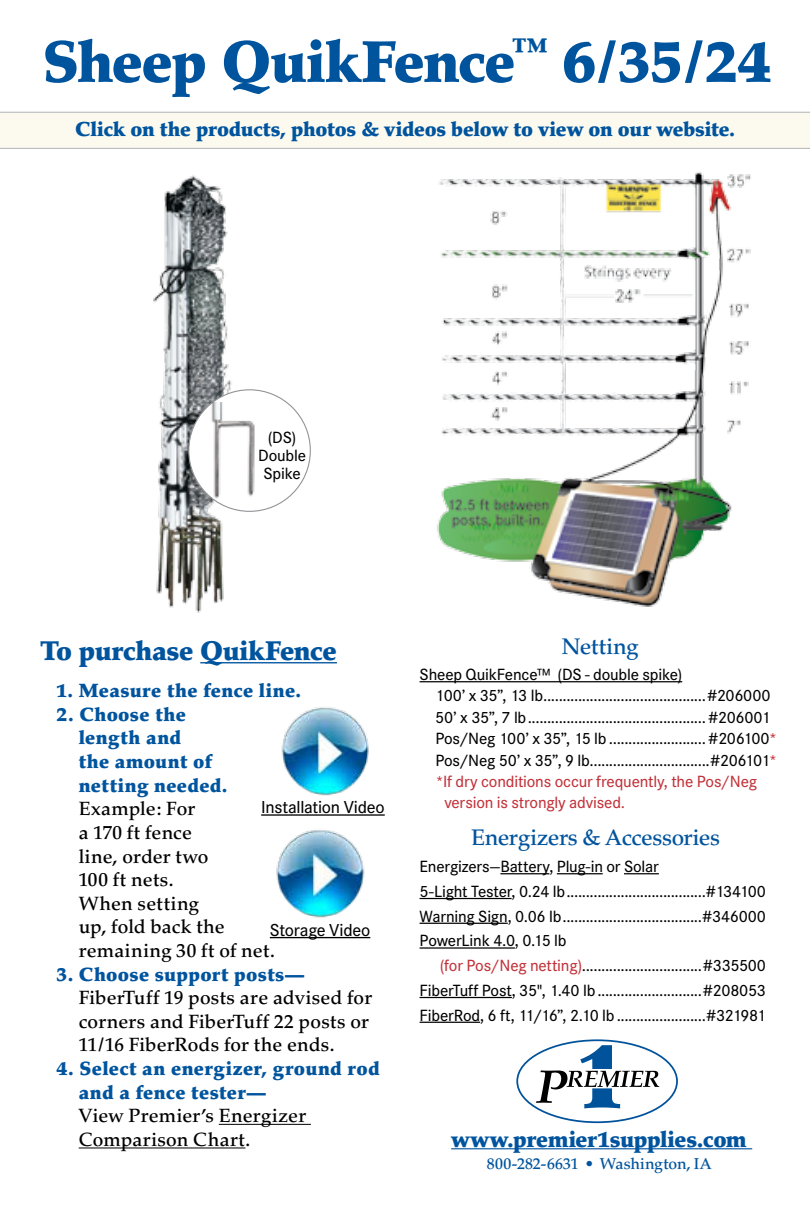
<style>
.page{position:relative;width:810px;height:1215px;background:#fff}
.page>*{position:absolute;margin:0;border:0;box-sizing:border-box;transform-origin:0 0}
.t1{font:900 58.5px "Palatino";letter-spacing:-.03em;color:#00549e}
.t2{font:900 27px "Palatino";letter-spacing:-.02em;color:#00549e}
.t3{font:500 22.5px "Palatino";letter-spacing:-.02em;color:#00549e}
.t4{font:900 22.5px "Palatino";letter-spacing:-.015em;color:#00549e}
.t5{font:900 20.25px "Palatino";letter-spacing:-.015em;color:#00549e}
.t6{font:500 19.12px/23.6px "Palatino";letter-spacing:.01em;color:#000}
.t7{font:900 19.12px/23.6px "Palatino";letter-spacing:.015em;color:#00549e}
.t8{font:500 18px "Corporate S";letter-spacing:-.015em;color:#000}
.t9{font:500 16.88px/24.8px "Corporate S";letter-spacing:-.015em;color:#000;text-align:center}
.t10{font:500 16.88px "Corporate S";letter-spacing:-.01em;color:#c2323a}
.t11{font:500 15.75px "Palatino";letter-spacing:.005em;color:#00549e}
.s1{color:#c2323a}
</style>
<div class="page">
<svg style="left:0;top:112px;width:810px;height:37px"></svg>
<hr style="left:261px;top:814px;width:124px;height:2px;background:#000">
<hr style="left:270px;top:937px;width:100px;height:1px;background:#000">
<img style="left:129px;top:146px;width:128px;height:467px">
<div style="left:189px;top:390px;width:121px;height:121px;background:#fff;border-radius:50%"></div>
<img style="left:178px;top:403px;width:94px;height:119px">
<img style="left:437px;top:172px;width:314px;height:435px">
<hr style="left:500px;top:873px;width:49px;height:1px;background:#000">
<hr style="left:557px;top:873px;width:46px;height:1px;background:#000">
<hr style="left:624px;top:873px;width:35px;height:1px;background:#000">
<hr style="left:420px;top:898px;width:92px;height:1px;background:#000">
<hr style="left:420px;top:923px;width:88px;height:1px;background:#000">
<hr style="left:420px;top:947px;width:95px;height:2px;background:#000">
<hr style="left:420px;top:997px;width:92px;height:1px;background:#000">
<hr style="left:420px;top:1022px;width:60px;height:1px;background:#000">
<hr style="left:420px;top:681px;width:262px;height:1px;background:#000">
<hr style="left:200px;top:662px;width:137px;height:1px;background:#00549e">
<hr style="left:219px;top:1124px;width:92px;height:1px;background:#000">
<hr style="left:79px;top:1148px;width:166px;height:1px;background:#000">
<img style="left:281px;top:707px;width:88px;height:89px">
<img style="left:276px;top:830px;width:89px;height:88px">
<svg style="left:536px;top:1045px;width:123px;height:63px"></svg>
<div style="left:516px;top:1039px;width:162px;height:84px;border:2px solid #00529b;border-radius:50%"></div>
<hr style="left:451px;top:1148px;width:301px;height:1px;background:#00549e">
<h1 class="t1" style="left:42px;top:27px;width:730px">Sheep QuikFence<sup>™</sup> 6/35/24</h1>
<p class="t5" style="left:75px;top:117px;width:662px">Click on the products, photos &amp; videos below to view on our website.</p>
<p class="t9" style="left:258px;top:429px;width:49px;line-height:18px">(DS)<br>Double<br>Spike</p>
<h2 class="t2" style="left:40px;top:635px;width:298px">To purchase QuikFence</h2>
<p class="t7" style="left:56px;top:679px;width:246px">1. Measure the fence line.</p>
<p class="t7" style="left:79px;top:703px;width:150px;text-indent:-22px">2. Choose the length and<br>the amount of netting needed.</p>
<p class="t6" style="left:79px;top:797px;width:198px">Example: For<br>a 170 ft fence<br>line, order two<br>100 ft nets.<br>When setting<br>up, fold back the remaining 30 ft of net.</p>
<p class="t7" style="left:56px;top:962px;width:250px">3. Choose support posts—</p>
<p class="t6" style="left:79px;top:986px;width:295px">FiberTuff 19 posts are advised for corners and FiberTuff 22 posts or<br>11/16 FiberRods for the ends.</p>
<p class="t7" style="left:79px;top:1057px;width:303px;text-indent:-22px">4. Select an energizer, ground rod and a fence tester—</p>
<p class="t6" style="left:79px;top:1104px;width:229px">View Premier’s Energizer<br>Comparison Chart.</p>
<p class="t8" style="left:261px;top:797px;width:125px">Installation Video</p>
<p class="t8" style="left:270px;top:920px;width:102px">Storage Video</p>
<h3 class="t3" style="left:562px;top:633px;width:78px">Netting</h3>
<p class="t9" style="left:420px;top:662px;width:264px">Sheep QuikFence™ (DS - double spike)</p>
<p class="t9" style="left:435px;top:684px;width:337px">100’ x 35”, 13 lb..........................................#206000</p>
<p class="t9" style="left:435px;top:705px;width:337px">50’ x 35”, 7 lb.............................................. #206001</p>
<p class="t9" style="left:435px;top:726px;width:344px">Pos/Neg 100’ x 35”, 15 lb ......................... #206100<span class="s1">*</span></p>
<p class="t9" style="left:435px;top:748px;width:344px">Pos/Neg 50’ x 35”, 9 lb...............................#206101<span class="s1">*</span></p>
<p class="t10" style="left:435px;top:772px;width:323px">*If dry conditions occur frequently, the Pos/Neg</p>
<p class="t10" style="left:444px;top:793px;width:182px">version is strongly advised.</p>
<h3 class="t3" style="left:471px;top:824px;width:250px">Energizers &amp; Accessories</h3>
<p class="t9" style="left:420px;top:854px;width:348px;text-align:left">Energizers—Battery, Plug-in or Solar<br>5-Light Tester, 0.24 lb....................................#134100<br>Warning Sign, 0.06 lb....................................#346000<br>PowerLink 4.0, 0.15 lb</p>
<p class="t9" style="left:420px;top:953px;width:348px;text-align:justify;text-indent:20px"><span class="s1">(for Pos/Neg netting)</span>...............................#335500<br>FiberTuff Post, 35", 1.40 lb...........................#208053<br>FiberRod, 6 ft, 11/16”, 2.10 lb.......................#321981</p>
<h3 class="t4" style="left:451px;top:1125px;width:297px">www.premier1supplies.com</h3>
<p class="t11" style="left:487px;top:1154px;width:226px">800-282-6631 • Washington, IA</p>
</div>
